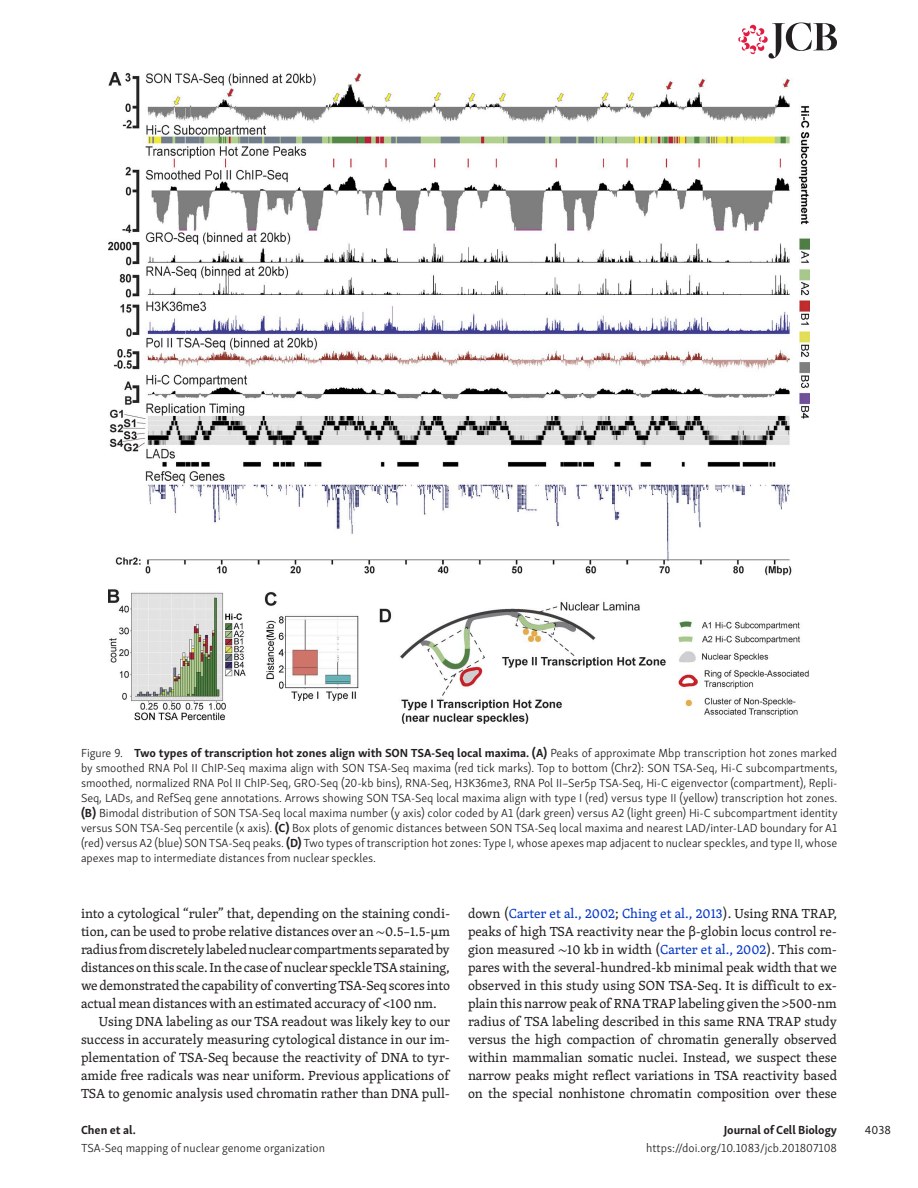
<style>
.page{position:relative;width:918px;height:1188px;background:#fff}
.page>*{position:absolute;margin:0;border:0;box-sizing:border-box;transform-origin:0 0}
.t1{font:13.5px/18px "Skolar PE";letter-spacing:-.005em;color:#231f20;text-align:justify}
.t2{font:300 12px/15px "Skolar Sans PE";color:#231f20;text-align:justify}
.t3{font:700 12px "Skolar Sans PE";letter-spacing:-.005em;color:#231f20}
.t4{font:12px "Skolar Sans PE";color:#231f20}
.s1{font-weight:700}
.s2{font-family:"STIX"}
.s3{color:#0034c9}
</style>
<div class="page">
<svg style="left:738px;top:23px;width:99px;height:35px"></svg>
<img style="left:108px;top:72px;width:702px;height:652px">
<p class="t2" style="left:81px;top:744px;width:758px">Figure 9. <span class="s1">Two types of transcription hot zones align with SON TSA-Seq local maxima. (A)</span> Peaks of approximate Mbp transcription hot zones marked by smoothed RNA Pol II ChIP-Seq maxima align with SON TSA-Seq maxima (red tick marks). Top to bottom (Chr2): SON TSA-Seq, Hi-C subcompartments, smoothed, normalized RNA Pol II ChIP-Seq, GRO-Seq (20-kb bins), RNA-Seq, H3K36me3, RNA Pol II–Ser5p TSA-Seq, Hi-C eigenvector (compartment), Repli-Seq, LADs, and RefSeq gene annotations. Arrows showing SON TSA-Seq local maxima align with type I (red) versus type II (yellow) transcription hot zones. <span class="s1">(B)</span> Bimodal distribution of SON TSA-Seq local maxima number (y axis) color coded by A1 (dark green) versus A2 (light green) Hi-C subcompartment identity versus SON TSA-Seq percentile (x axis). <span class="s1">(C)</span> Box plots of genomic distances between SON TSA-Seq local maxima and nearest LAD/inter-LAD boundary for A1 (red) versus A2 (blue) SON TSA-Seq peaks. <span class="s1">(D)</span> Two types of transcription hot zones: Type I, whose apexes map adjacent to nuclear speckles, and type II, whose apexes map to intermediate distances from nuclear speckles.</p>
<p class="t1" style="left:81px;top:904px;width:371px">into a cytological “ruler” that, depending on the staining condi-</p>
<p class="t1" style="left:81px;top:922px;width:371px">tion, can be used to probe relative distances over an <span class="s2">∼</span>0.5–1.5-µm</p>
<p class="t1" style="left:81px;top:940px;width:370px">radius from discretely labeled nuclear compartments separated by</p>
<p class="t1" style="left:81px;top:958px;width:370px">distances on this scale. In the case of nuclear speckle TSA staining,</p>
<p class="t1" style="left:81px;top:976px;width:370px">we demonstrated the capability of converting TSA-Seq scores into</p>
<p class="t1" style="left:81px;top:994px;width:357px">actual mean distances with an estimated accuracy of &lt;100 nm.</p>
<p class="t1" style="left:99px;top:1012px;width:353px">Using DNA labeling as our TSA readout was likely key to our</p>
<p class="t1" style="left:81px;top:1030px;width:371px">success in accurately measuring cytological distance in our im-</p>
<p class="t1" style="left:81px;top:1048px;width:371px">plementation of TSA-Seq because the reactivity of DNA to tyr-</p>
<p class="t1" style="left:81px;top:1066px;width:370px">amide free radicals was near uniform. Previous applications of</p>
<p class="t1" style="left:81px;top:1084px;width:371px">TSA to genomic analysis used chromatin rather than DNA pull-</p>
<p class="t3" style="left:81px;top:1120px;width:56px">Chen et al.</p>
<p class="t2" style="left:81px;top:1140px;width:246px">TSA-Seq mapping of nuclear genome organization</p>
<p class="t1" style="left:468px;top:904px;width:371px">down (<span class="s3">Carter et al., 2002</span>; <span class="s3">Ching et al., 2013</span>). Using RNA TRAP, peaks of high TSA reactivity near the β-globin locus control re&shy;gion measured <span class="s2">∼</span>10 kb in width (<span class="s3">Carter et al., 2002</span>). This com&shy;pares with the several-hundred-kb minimal peak width that we observed in this study using SON TSA-Seq. It is difficult to ex&shy;plain this narrow peak of RNA TRAP labeling given the &gt;500-nm radius of TSA labeling described in this same RNA TRAP study versus the high compaction of chromatin generally observed within mammalian somatic nuclei. Instead, we suspect these narrow peaks might reflect variations in TSA reactivity based on the special nonhistone chromatin composition over these</p>
<p class="t3" style="left:724px;top:1120px;width:115px">Journal of Cell Biology</p>
<p class="t2" style="left:646px;top:1140px;width:192px">https://doi.org/10.1083/jcb.201807108</p>
<p class="t4" style="left:865px;top:1121px;width:28px">4038</p>
</div>
